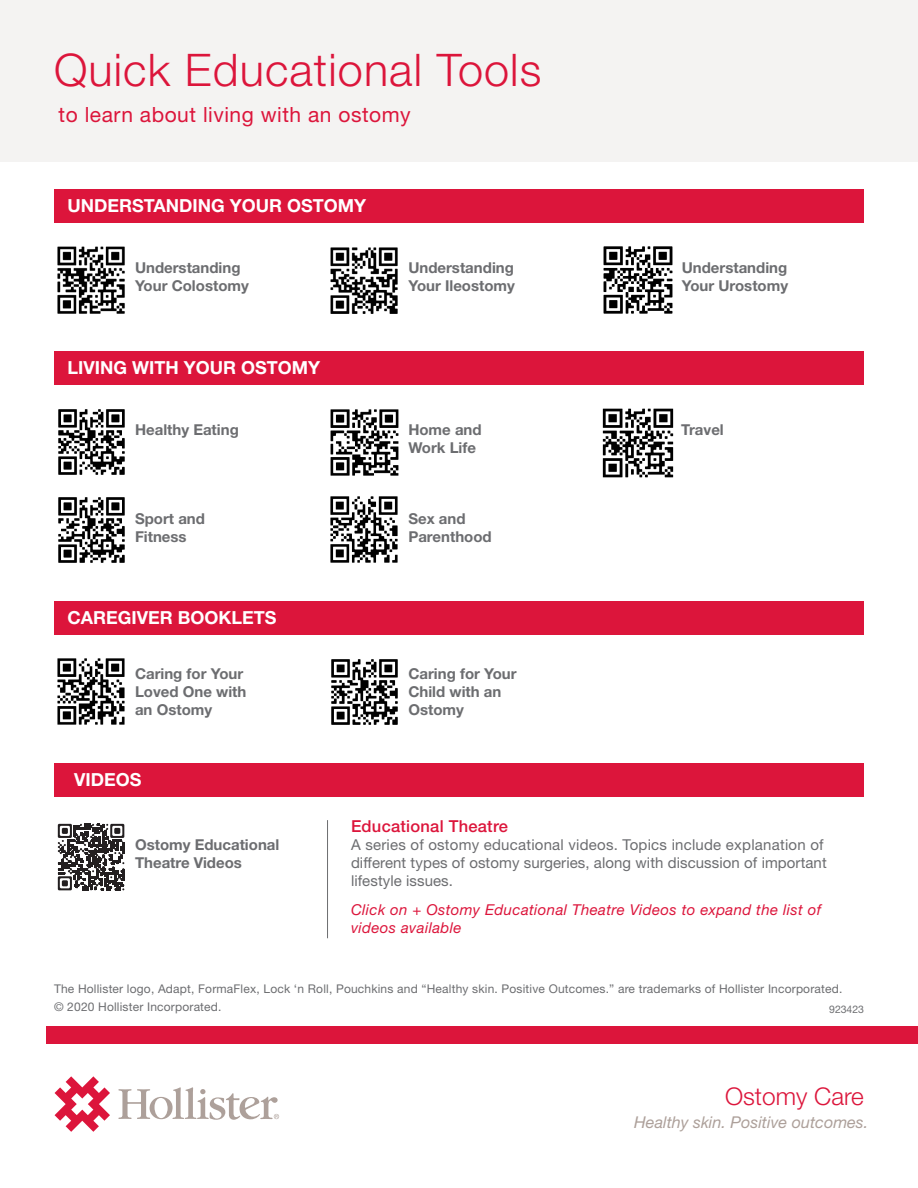
<style>
.page{position:relative;width:918px;height:1188px;background:#fff}
.page>*{position:absolute;margin:0;border:0;box-sizing:border-box;transform-origin:0 0}
.new_heads1{font:300 45px "Helvetica Neue LT Pro";letter-spacing:.025em;color:#dc153b}
.t1{font:300 24.45px "Helvetica Neue LT Pro";color:#dc153b}
.new_heads1-2{font:21px "Helvetica Neue LT Pro";letter-spacing:.025em;color:#dc153b}
.new_heads1-3{font:700 18px "Helvetica Neue LT Pro";color:#fff}
.t2{font:500 16.5px "Helvetica Neue LT Pro";letter-spacing:.015em;color:#dc153b}
.t3{font:italic 16.2px "Helvetica Neue LT Pro";color:#ada09a}
.English_subheads-1{font:700 15px/18px "Helvetica Neue LT Pro";color:#6c6d70}
.t4{font:15px/18px "Helvetica Neue LT Pro";letter-spacing:.005em;color:#6c6d70}
.t5{font:italic 15px/18px "Helvetica Neue LT Pro";letter-spacing:.025em;color:#dc153b}
.t6{font:12px "Helvetica Neue LT Pro";letter-spacing:.015em;color:#6c6d70}
.t7{font:10.5px "Helvetica Neue LT Pro";letter-spacing:-.005em;color:#6c6d70}
</style>
<div class="page">
<div style="left:0;top:0;width:918px;height:162px;background:#f4f3f2"></div>
<div style="left:54px;top:189px;width:810px;height:34px;background:#dc153b"></div>
<div style="left:54px;top:601px;width:810px;height:33px;background:#dc153b"></div>
<div style="left:54px;top:351px;width:810px;height:34px;background:#dc153b"></div>
<div style="left:54px;top:763px;width:810px;height:33px;background:#dc153b"></div>
<svg style="left:55px;top:1076px;width:55px;height:56px"></svg>
<svg style="left:118px;top:1087px;width:161px;height:33px"></svg>
<div style="left:47px;top:1026px;width:871px;height:17px;background:#dc153b"></div>
<img style="left:603px;top:246px;width:70px;height:68px">
<img style="left:57px;top:246px;width:68px;height:68px">
<img style="left:57px;top:658px;width:68px;height:67px">
<img style="left:330px;top:247px;width:68px;height:67px">
<img style="left:331px;top:659px;width:67px;height:66px">
<img style="left:602px;top:408px;width:72px;height:70px">
<img style="left:330px;top:409px;width:69px;height:67px">
<img style="left:58px;top:497px;width:67px;height:66px">
<img style="left:58px;top:409px;width:67px;height:66px">
<svg style="left:58px;top:824px;width:66px;height:66px"></svg>
<img style="left:330px;top:496px;width:68px;height:67px">
<hr style="left:327px;top:820px;width:1px;height:118px;background:#6c6d70">
<p class="new_heads1" style="left:54px;top:43px;width:489px">Quick Educational Tools</p>
<p class="new_heads1-2" style="left:59px;top:102px;width:354px">to learn about living with an ostomy</p>
<p class="new_heads1-3" style="left:68px;top:195px;width:300px">UNDERSTANDING YOUR OSTOMY</p>
<p class="English_subheads-1" style="left:135px;top:258px;width:115px">Understanding<br>Your Colostomy</p>
<p class="new_heads1-3" style="left:68px;top:357px;width:254px">LIVING WITH YOUR OSTOMY</p>
<p class="English_subheads-1" style="left:135px;top:421px;width:105px">Healthy Eating</p>
<p class="English_subheads-1" style="left:135px;top:509px;width:72px">Sport and<br>Fitness</p>
<p class="new_heads1-3" style="left:68px;top:607px;width:210px">CAREGIVER BOOKLETS</p>
<p class="English_subheads-1" style="left:135px;top:664px;width:113px">Caring for Your<br>Loved One with an Ostomy</p>
<p class="new_heads1-3" style="left:74px;top:769px;width:69px">VIDEOS</p>
<p class="English_subheads-1" style="left:408px;top:258px;width:108px">Understanding<br>Your Ileostomy</p>
<p class="English_subheads-1" style="left:682px;top:258px;width:108px">Understanding<br>Your Urostomy</p>
<p class="English_subheads-1" style="left:408px;top:421px;width:75px">Home and</p>
<p class="English_subheads-1" style="left:681px;top:421px;width:44px">Travel</p>
<p class="English_subheads-1" style="left:408px;top:439px;width:69px">Work Life</p>
<p class="English_subheads-1" style="left:408px;top:509px;width:85px">Sex and<br>Parenthood</p>
<p class="English_subheads-1" style="left:408px;top:664px;width:110px">Caring for Your<br>Child with an<br>Ostomy</p>
<p class="English_subheads-1" style="left:135px;top:835px;width:146px">Ostomy Educational<br>Theatre Videos</p>
<p class="t2" style="left:351px;top:816px;width:158px">Educational Theatre</p>
<p class="t4" style="left:351px;top:835px;width:477px">A series of ostomy educational videos. Topics include explanation of different types of ostomy surgeries, along with discussion of important lifestyle issues.</p>
<p class="t5" style="left:351px;top:901px;width:472px">Click on + Ostomy Educational Theatre Videos to expand the list of videos available</p>
<p class="t6" style="left:54px;top:981px;width:790px">The Hollister logo, Adapt, FormaFlex, Lock ‘n Roll, Pouchkins and “Healthy skin. Positive Outcomes.” are trademarks of Hollister Incorporated.</p>
<p class="t6" style="left:54px;top:999px;width:169px">© 2020 Hollister Incorporated.</p>
<p class="t7" style="left:829px;top:1003px;width:36px">923423</p>
<p class="t1" style="left:725px;top:1081px;width:140px">Ostomy Care</p>
<p class="t3" style="left:634px;top:1112px;width:236px">Healthy skin. Positive outcomes.</p>
</div>
